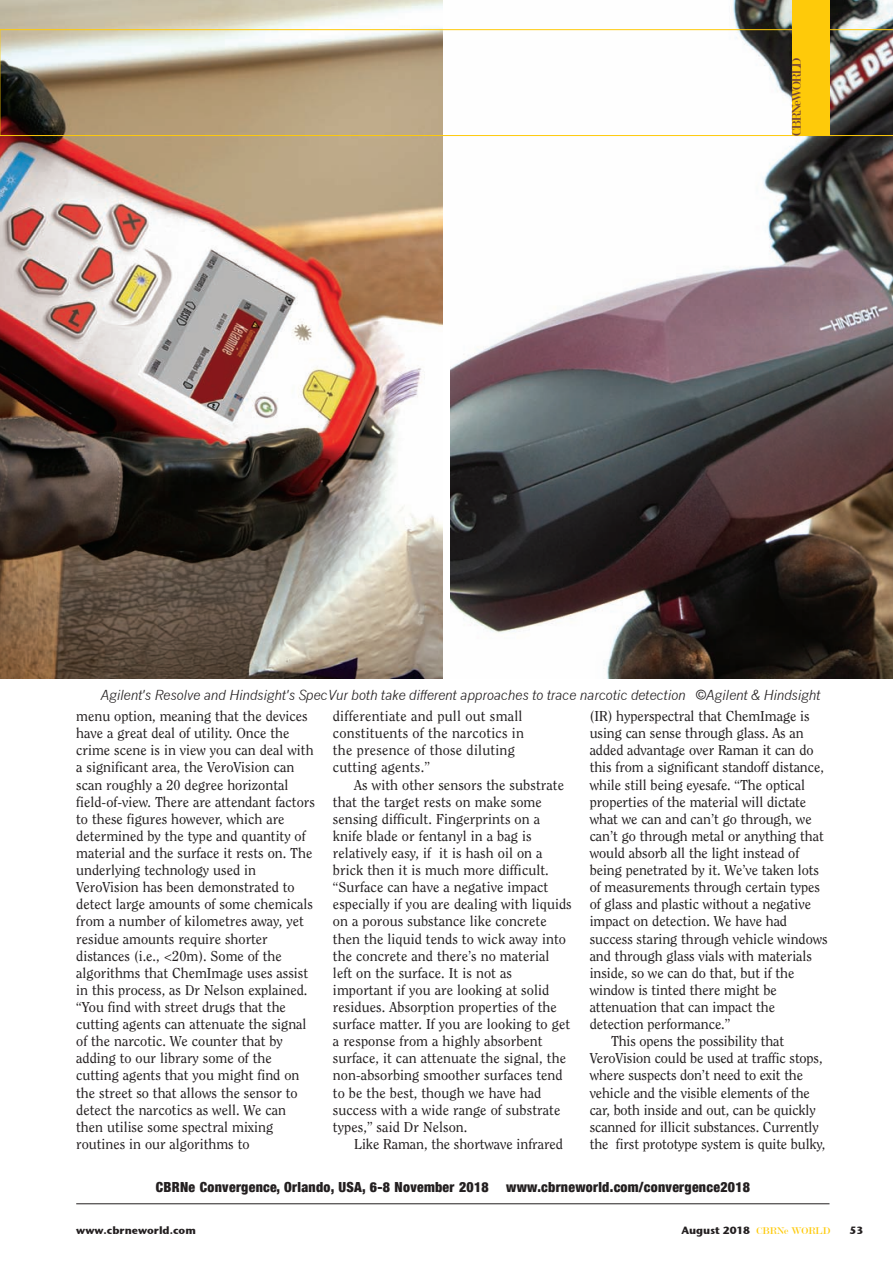
<style>
.page{position:relative;width:893px;height:1263px;background:#fff}
.page>*{position:absolute;margin:0;border:0;box-sizing:border-box;transform-origin:0 0}
.t1{font:14.25px/17.1px "Clearface";color:#231f20}
.t2{font:900 condensed 13.8px "Helvetica Neue";letter-spacing:.02em;color:#231f20}
.t3{font:italic 13.5px "News Gothic";letter-spacing:-.015em;color:#231f20}
.t4{font:13.5px "Modern";letter-spacing:-.11em;color:#754637}
.t5{font:10.5px "Stone Sans ITCTT Bold";color:#231f20}
.s1{font-family:"Modern";color:#feca0a}
</style>
<div class="page">
<hr style="left:76px;top:1203px;width:753px;height:1px;background:#231f20">
<img style="left:0;top:0;width:442px;height:678px">
<img style="left:450px;top:0;width:442px;height:678px">
<svg style="left:0;top:29px;width:892px;height:107px"></svg>
<div style="left:791px;top:0;width:38px;height:136px;background:#feca0a"></div>
<p class="t4" style="left:789px;top:136px;width:79px;rotate:-90deg">CBRNeWORLD</p>
<p class="t3" style="left:100px;top:686px;width:721px">Agilent's Resolve and Hindsight's SpecVur both take different approaches to trace narcotic detection ©Agilent &amp; Hindsight</p>
<p class="t1" style="left:76px;top:708px;width:240px">menu option, meaning that the devices have a great deal of utility. Once the crime scene is in view you can deal with a significant area, the VeroVision can scan roughly a 20 degree horizontal field-of-view. There are attendant factors to these figures however, which are determined by the type and quantity of material and the surface it rests on. The underlying technology used in VeroVision has been demonstrated to detect large amounts of some chemicals from a number of kilometres away, yet residue amounts require shorter distances (i.e., &lt;20m). Some of the algorithms that ChemImage uses assist in this process, as Dr Nelson explained. “You find with street drugs that the cutting agents can attenuate the signal of the narcotic. We counter that by adding to our library some of the cutting agents that you might find on the street so that allows the sensor to detect the narcotics as well. We can then utilise some spectral mixing routines in our algorithms to</p>
<p class="t1" style="left:333px;top:708px;width:192px">differentiate and pull out small constituents of the narcotics in the presence of those diluting cutting agents.”</p>
<p class="t1" style="left:333px;top:776px;width:240px;text-indent:21px">As with other sensors the substrate that the target rests on make some sensing difficult. Fingerprints on a knife blade or fentanyl in a bag is relatively easy, if it is hash oil on a brick then it is much more difficult. “Surface can have a negative impact especially if you are dealing with liquids on a porous substance like concrete then the liquid tends to wick away into the concrete and there’s no material left on the surface. It is not as important if you are looking at solid residues. Absorption properties of the surface matter. If you are looking to get a response from a highly absorbent surface, it can attenuate the signal, the non-absorbing smoother surfaces tend to be the best, though we have had success with a wide range of substrate types,” said Dr Nelson.</p>
<p class="t1" style="left:354px;top:1135px;width:210px">Like Raman, the shortwave infrared</p>
<p class="t1" style="left:589px;top:708px;width:221px">(IR) hyperspectral that ChemImage is</p>
<p class="t1" style="left:589px;top:725px;width:215px">using can sense through glass. As an</p>
<p class="t1" style="left:589px;top:742px;width:225px">added advantage over Raman it can do</p>
<p class="t1" style="left:589px;top:759px;width:235px">this from a significant standoff distance,</p>
<p class="t1" style="left:589px;top:776px;width:217px">while still being eyesafe. “The optical</p>
<p class="t1" style="left:589px;top:793px;width:218px">properties of the material will dictate</p>
<p class="t1" style="left:589px;top:811px;width:223px">what we can and can’t go through, we</p>
<p class="t1" style="left:589px;top:828px;width:235px">can’t go through metal or anything that</p>
<p class="t1" style="left:589px;top:845px;width:211px">would absorb all the light instead of</p>
<p class="t1" style="left:589px;top:862px;width:231px">being penetrated by it. We’ve taken lots</p>
<p class="t1" style="left:589px;top:879px;width:231px">of measurements through certain types</p>
<p class="t1" style="left:589px;top:896px;width:223px">of glass and plastic without a negative</p>
<p class="t1" style="left:589px;top:913px;width:199px">impact on detection. We have had</p>
<p class="t1" style="left:589px;top:930px;width:239px">success staring through vehicle windows</p>
<p class="t1" style="left:589px;top:947px;width:224px">and through glass vials with materials</p>
<p class="t1" style="left:589px;top:964px;width:206px">inside, so we can do that, but if the</p>
<p class="t1" style="left:589px;top:982px;width:188px">window is tinted there might be</p>
<p class="t1" style="left:589px;top:999px;width:187px">attenuation that can impact the</p>
<p class="t1" style="left:589px;top:1016px;width:142px">detection performance.”</p>
<p class="t1" style="left:610px;top:1033px;width:174px">This opens the possibility that</p>
<p class="t1" style="left:589px;top:1050px;width:234px">VeroVision could be used at traffic stops,</p>
<p class="t1" style="left:589px;top:1067px;width:215px">where suspects don’t need to exit the</p>
<p class="t1" style="left:589px;top:1084px;width:221px">vehicle and the visible elements of the</p>
<p class="t1" style="left:589px;top:1101px;width:227px">car, both inside and out, can be quickly</p>
<p class="t1" style="left:589px;top:1118px;width:230px">scanned for illicit substances. Currently</p>
<p class="t1" style="left:589px;top:1135px;width:237px">the first prototype system is quite bulky,</p>
<p class="t2" style="left:156px;top:1178px;width:595px">CBRNe Convergence, Orlando, USA, 6-8 November 2018 www.cbrneworld.com/convergence2018</p>
<p class="t5" style="left:76px;top:1222px;width:121px">www.cbrneworld.com</p>
<p class="t5" style="left:681px;top:1222px;width:150px">August 2018 <span class="s1">CBRNe WORLD</span></p>
<p class="t5" style="left:849px;top:1222px;width:16px">53</p>
</div>
